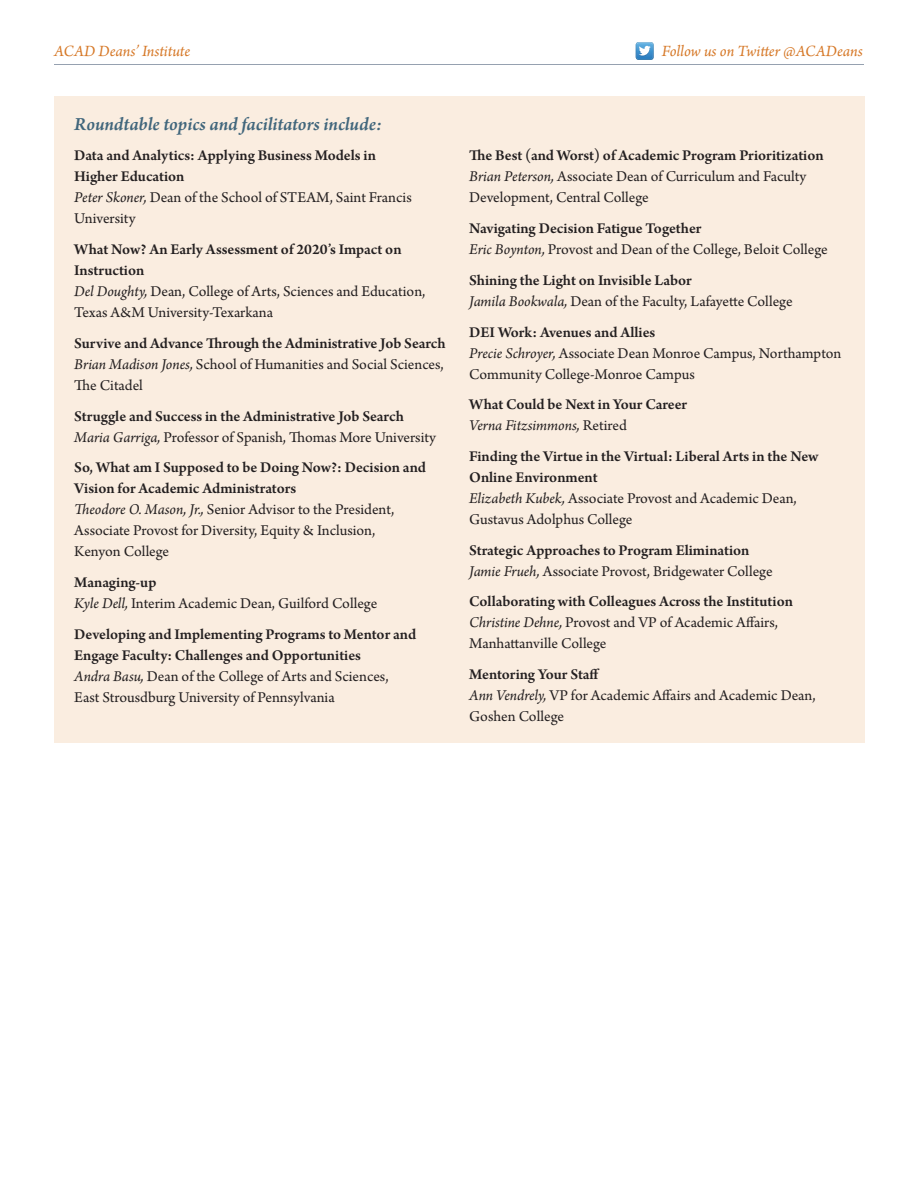
<style>
.page{position:relative;width:918px;height:1188px;background:#fff}
.page>*{position:absolute;margin:0;border:0;box-sizing:border-box;transform-origin:0 0}
.text{font:italic 600 19.5px "Arno Pro";letter-spacing:-.005em;color:#41667c}
.t1{font:italic 16.5px "Arno Pro";letter-spacing:-.005em;color:#d67827}
.text-bullet{font:15.75px/21px "Arno Pro";color:#231f20}
.text-bullet-2{font:600 15.75px/21px "Arno Pro";letter-spacing:-.005em;color:#231f20}
.s1{font-size:15px}
.s2{font-weight:400;font-style:italic}
.s3{font-weight:400}
.s4{font-weight:600}
.s5{font-style:italic}
</style>
<div class="page">
<svg style="left:636px;top:42px;width:18px;height:18px"></svg>
<hr style="left:54px;top:64px;width:810px;height:1px;background:#96a1b0">
<div style="left:54px;top:96px;width:810px;height:646px;background:#faede0"></div>
<p class="t1" style="left:54px;top:41px;width:137px">ACAD Deans’ Institute</p>
<p class="t1" style="left:662px;top:41px;width:202px">Follow us on Twitter <span class="s1">@</span>ACADeans</p>
<p class="text" style="left:74px;top:112px;width:309px">Roundtable topics and facilitators include:</p>
<p class="text-bullet-2" style="left:74px;top:146px;width:339px">Data and Analytics: Applying Business Models in Higher Education<br><span class="s2">Peter Skoner,</span> <span class="s3">Dean of the School of STEAM, Saint Francis University</span></p>
<p class="text-bullet" style="left:74px;top:240px;width:353px"><span class="s4">What Now? An Early Assessment of 2020’s Impact on Instruction<br></span><span class="s5">Del Doughty,</span> Dean, College of Arts, Sciences and Education, Texas A&amp;M University-Texarkana</p>
<p class="text-bullet-2" style="left:74px;top:333px;width:373px">Survive and Advance Through the Administrative Job Search<br><span class="s2">Brian Madison Jones,</span> <span class="s3">School of Humanities and Social Sciences,<br>The Citadel</span></p>
<p class="text-bullet-2" style="left:74px;top:406px;width:363px">Struggle and Success in the Administrative Job Search<br><span class="s2">Maria Garriga,</span> <span class="s3">Professor of Spanish, Thomas More University</span></p>
<p class="text-bullet" style="left:74px;top:458px;width:353px"><span class="s4">So, What am I Supposed to be Doing Now?: Decision and Vision for Academic Administrators<br></span><span class="s5">Theodore O. Mason, Jr.,</span> Senior Advisor to the President, Associate Provost for Diversity, Equity &amp; Inclusion,<br>Kenyon College</p>
<p class="text-bullet" style="left:74px;top:573px;width:305px"><span class="s4">Managing-up<br></span><span class="s5">Kyle Dell,</span> Interim Academic Dean, Guilford College</p>
<p class="text-bullet-2" style="left:74px;top:624px;width:344px">Developing and Implementing Programs to Mentor and Engage Faculty: Challenges and Opportunities<br><span class="s2">Andra Basu,</span> <span class="s3">Dean of the College of Arts and Sciences, East Strousdburg University of Pennsylvania</span></p>
<p class="text-bullet" style="left:469px;top:146px;width:356px"><span class="s4">The Best (and Worst) of Academic Program Prioritization<br></span><span class="s5">Brian Peterson,</span> Associate Dean of Curriculum and Faculty<br>Development, Central College</p>
<p class="text-bullet" style="left:469px;top:219px;width:360px"><span class="s4">Navigating Decision Fatigue Together<br></span><span class="s5">Eric Boynton,</span> Provost and Dean of the College, Beloit College</p>
<p class="text-bullet" style="left:469px;top:270px;width:325px"><span class="s4">Shining the Light on Invisible Labor<br></span><span class="s5">Jamila Bookwala,</span> Dean of the Faculty, Lafayette College</p>
<p class="text-bullet" style="left:469px;top:322px;width:374px"><span class="s4">DEI Work: Avenues and Allies<br></span><span class="s5">Precie Schroyer,</span> Associate Dean Monroe Campus, Northampton<br>Community College-Monroe Campus</p>
<p class="text-bullet-2" style="left:469px;top:395px;width:220px">What Could be Next in Your Career<br><span class="s2">Verna Fitzsimmons,</span> <span class="s3">Retired</span></p>
<p class="text-bullet-2" style="left:469px;top:447px;width:351px">Finding the Virtue in the Virtual: Liberal Arts in the New Online Environment<br><span class="s2">Elizabeth Kubek,</span> <span class="s3">Associate Provost and Academic Dean, Gustavus Adolphus College</span></p>
<p class="text-bullet-2" style="left:469px;top:540px;width:305px">Strategic Approaches to Program Elimination<br><span class="s2">Jamie Frueh,</span> <span class="s3">Associate Provost, Bridgewater College</span></p>
<p class="text-bullet" style="left:469px;top:592px;width:325px"><span class="s4">Collaborating with Colleagues Across the Institution<br></span><span class="s5">Christine Dehne,</span> Provost and VP of Academic Affairs,<br>Manhattanville College</p>
<p class="text-bullet" style="left:469px;top:665px;width:348px"><span class="s4">Mentoring Your Staff<br></span><span class="s5">Ann Vendrely,</span> VP for Academic Affairs and Academic Dean,<br>Goshen College</p>
</div>
